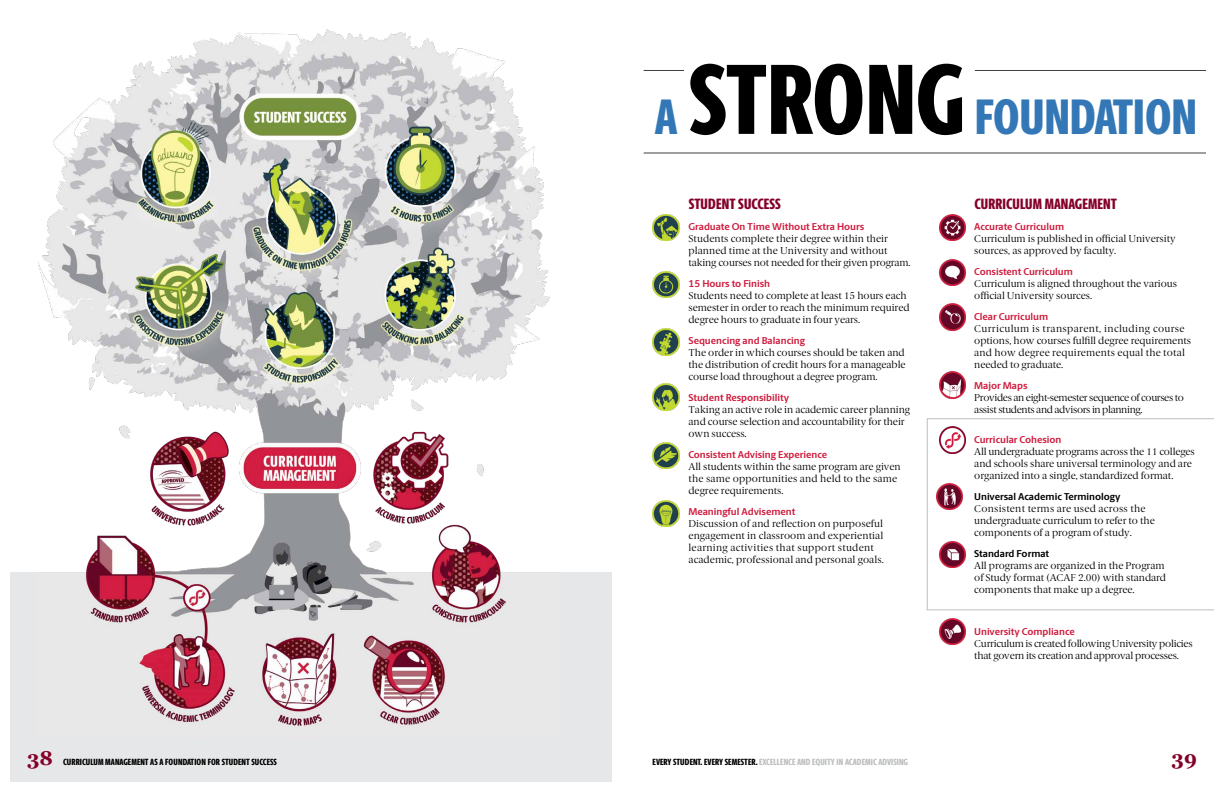
<style>
.page{position:relative;width:1224px;height:792px;background:#fff}
.page>*{position:absolute;margin:0;border:0;box-sizing:border-box;transform-origin:0 0}
.t1{font:800 50px "Berlingske Sans X Cn";letter-spacing:.005em;color:#3377b6}
.t2{font:700 20px "Georgia";color:#840029}
.t3{font:800 15px "Berlingske Sans X Cn";letter-spacing:.005em;color:#840029}
.t4{font:10px/12px "Berlingske Serif";color:#000}
.t5{font:700 10px "Berlingske Sans";color:#cf1d3f}
.t6{font:10px/12px "Berlingske Serif";letter-spacing:.02em;color:#000}
.t7{font:10px/12px "Berlingske Serif";letter-spacing:-.02em;color:#000}
.t8{font:10px/12px "Berlingske Serif";letter-spacing:-.03em;color:#000}
.t9{font:700 10px "Berlingske Sans";color:#000}
.t10{font:800 9px "Berlingske Sans X Cn";letter-spacing:.005em;color:#bcbec0}
.t11{font:800 9px "Berlingske Sans X Cn";letter-spacing:.005em;color:#000}
.s1{font-size:100px;color:#000}
.s2{color:#000}
</style>
<div class="page">
<img style="left:653px;top:442px;width:26px;height:27px">
<div style="left:0;top:573px;width:612px;height:219px;background:#e6e7e8"></div>
<img style="left:38px;top:29px;width:522px;height:698px">
<hr style="left:644px;top:153px;width:562px;height:1px;background:#414042">
<hr style="left:975px;top:70px;width:231px;height:1px;background:#414042">
<hr style="left:644px;top:70px;width:40px;height:1px;background:#414042">
<svg style="left:927px;top:418px;width:286px;height:192px"></svg>
<img style="left:652px;top:214px;width:28px;height:27px">
<img style="left:939px;top:214px;width:27px;height:27px">
<img style="left:652px;top:271px;width:28px;height:27px">
<img style="left:939px;top:259px;width:27px;height:27px">
<img style="left:653px;top:328px;width:26px;height:28px">
<img style="left:939px;top:304px;width:27px;height:26px">
<img style="left:653px;top:384px;width:26px;height:26px">
<img style="left:939px;top:372px;width:27px;height:26px">
<img style="left:653px;top:500px;width:26px;height:27px">
<img style="left:939px;top:426px;width:27px;height:28px">
<img style="left:936px;top:483px;width:27px;height:27px">
<img style="left:939px;top:541px;width:27px;height:27px">
<img style="left:939px;top:618px;width:27px;height:27px">
<div style="left:0;top:0;width:1224px;height:792px;border:10px solid #fff"></div>
<h1 class="t1" style="left:655px;top:79px;width:544px">A <span class="s1">STRONG</span> FOUNDATION</h1>
<h3 class="t3" style="left:689px;top:193px;width:94px">STUDENT SUCCESS</h3>
<p class="t5" style="left:688px;top:219px;width:177px">Graduate On Time Without Extra Hours</p>
<p class="t4" style="left:688px;top:233px;width:224px">Students complete their degree within their planned time at the University and without taking courses not needed for their given program.</p>
<p class="t5" style="left:688px;top:276px;width:83px">15 Hours to Finish</p>
<p class="t4" style="left:688px;top:290px;width:223px">Students need to complete at least 15 hours each semester in order to reach the minimum required degree hours to graduate in four years.</p>
<p class="t5" style="left:688px;top:333px;width:118px">Sequencing and Balancing</p>
<p class="t4" style="left:688px;top:347px;width:219px;text-align:justify">The order in which courses should be taken and the distribution of credit hours for a manageable course load throughout a degree program.</p>
<p class="t5" style="left:688px;top:390px;width:102px">Student Responsibility</p>
<p class="t4" style="left:688px;top:404px;width:223px">Taking an active role in academic career planning and course selection and accountability for their own success.</p>
<p class="t5" style="left:688px;top:447px;width:140px">Consistent Advising Experience</p>
<p class="t4" style="left:688px;top:461px;width:214px">All students within the same program are given the same opportunities and held to the same degree requirements.</p>
<p class="t5" style="left:688px;top:504px;width:108px">Meaningful Advisement</p>
<p class="t4" style="left:688px;top:518px;width:197px">Discussion of and reflection on purposeful engagement in classroom and experiential learning activities that support student academic, professional and personal goals.</p>
<h3 class="t3" style="left:974px;top:193px;width:144px">CURRICULUM MANAGEMENT</h3>
<p class="t5" style="left:974px;top:219px;width:91px">Accurate Curriculum</p>
<p class="t4" style="left:974px;top:233px;width:203px">Curriculum is published in official University sources, as approved by faculty.</p>
<p class="t5" style="left:974px;top:264px;width:100px">Consistent Curriculum</p>
<p class="t4" style="left:974px;top:278px;width:204px">Curriculum is aligned throughout the various official University sources.</p>
<p class="t5" style="left:974px;top:309px;width:76px">Clear Curriculum</p>
<p class="t6" style="left:974px;top:323px;width:218px">Curriculum is transparent, including course options, how courses fulfill degree requirements and how degree requirements equal the total needed to graduate.</p>
<p class="t5" style="left:974px;top:378px;width:55px">Major Maps</p>
<p class="t8" style="left:974px;top:392px;width:211px">Provides an eight-semester sequence of courses to assist students and advisors in planning.</p>
<p class="t5" style="left:974px;top:432px;width:89px">Curricular Cohesion</p>
<p class="t4" style="left:974px;top:446px;width:222px">All undergraduate programs across the 11 colleges and schools share universal terminology and are organized into a single, standardized format.</p>
<p class="t9" style="left:974px;top:489px;width:148px">Universal Academic Terminology</p>
<p class="t4" style="left:974px;top:503px;width:182px">Consistent terms are used across the undergraduate curriculum to refer to the components of a program of study.</p>
<p class="t9" style="left:974px;top:546px;width:76px">Standard Format</p>
<p class="t4" style="left:974px;top:560px;width:193px">All programs are organized in the Program of Study format (ACAF 2.00) with standard components that make up a degree.</p>
<p class="t5" style="left:974px;top:624px;width:102px">University Compliance</p>
<p class="t7" style="left:974px;top:638px;width:220px">Curriculum is created following University policies that govern its creation and approval processes.</p>
<h2 class="t2" style="left:27px;top:745px;width:28px">38</h2>
<p class="t10" style="left:653px;top:755px;width:257px"><span class="s2">EVERY STUDENT. EVERY SEMESTER.</span> EXCELLENCE AND EQUITY IN ACADEMIC ADVISING</p>
<h2 class="t2" style="left:1172px;top:745px;width:27px">39</h2>
<p class="t11" style="left:63px;top:755px;width:215px">CURRICULUM MANAGEMENT AS A FOUNDATION FOR STUDENT SUCCESS</p>
</div>
